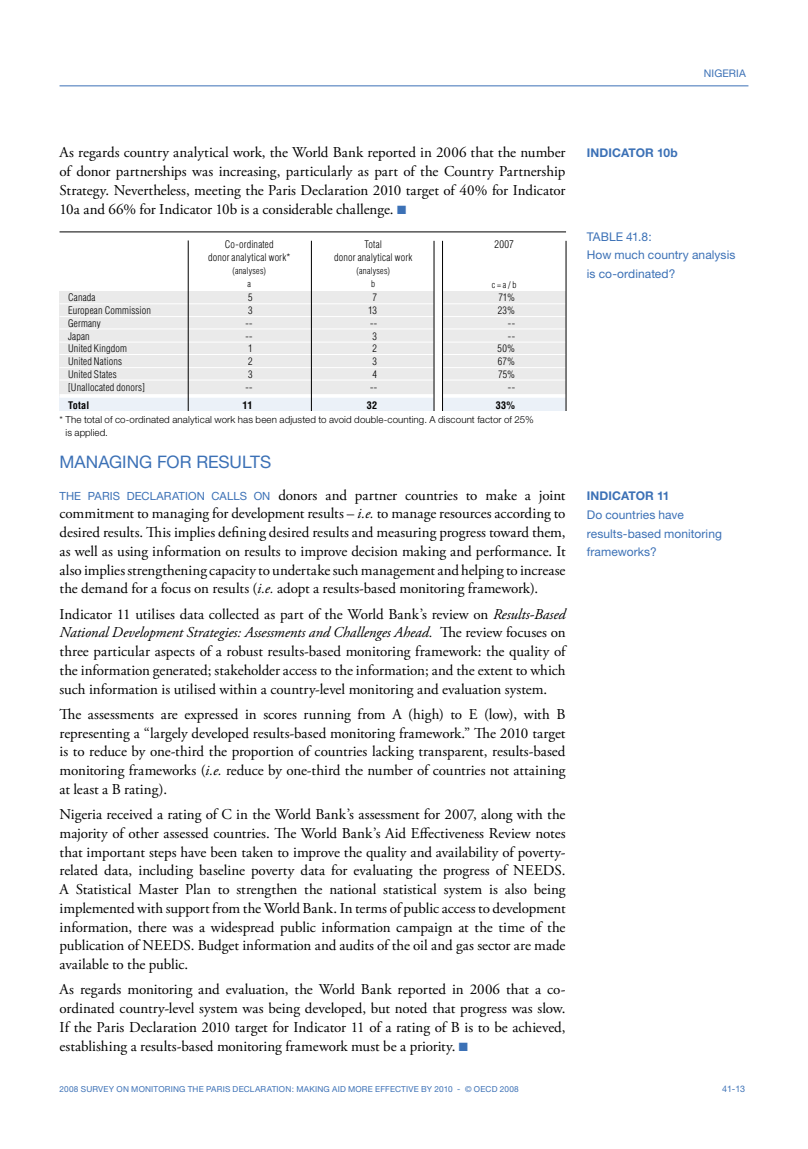
<style>
.page{position:relative;width:808px;height:1149px;background:#fff}
.page>*{position:absolute;margin:0;border:0;box-sizing:border-box;transform-origin:0 0}
.t1{font:17.25px "Helvetica Neue";color:#3c71b6}
.t2{font:15px/18.8px "Adobe Garamond Pro";color:#000;text-align:justify}
.t3{font:12px/18.8px "Helvetica Neue";letter-spacing:.005em;color:#3c71b6}
.t4{font:700 12px "Helvetica Neue";letter-spacing:.01em;color:#3c71b6}
.t5{font:10.5px "Helvetica Neue";letter-spacing:.01em;color:#3c71b6}
.t6{font:300 condensed 10.5px "Helvetica LT Std";color:#000}
.t7{font:300 condensed 10.2px/12.8px "Helvetica LT Std";letter-spacing:.015em;color:#000;text-align:center}
.t8{font:700 condensed 10.2px "Helvetica LT Std";letter-spacing:.025em;color:#000}
.t9{font:300 9.75px/12.8px "Helvetica Neue";letter-spacing:.01em;color:#000}
.t10{font:300 condensed 9px/13.2px "Helvetica LT Std";letter-spacing:.025em;color:#000;text-align:center}
.t11{font:9px "Helvetica Neue";color:#3c71b6}
.t12{font:8.25px "Helvetica Neue";letter-spacing:.025em;color:#3c71b6}
.s1{color:#3c71b6}
.s2{font-family:"Helvetica Neue";font-size:11.25px;color:#3c71b6}
.s3{font-style:italic}
</style>
<div class="page">
<hr style="left:60px;top:85px;width:688px;height:1px;background:#3c71b6">
<hr style="left:60px;top:231px;width:506px;height:1px;background:#000">
<div style="left:60px;top:395px;width:506px;height:20px;background:#ebf1f8"></div>
<div style="left:60px;top:291px;width:506px;height:105px;background:#eaeaea"></div>
<hr style="left:60px;top:316px;width:506px;height:1px;background:#fff">
<hr style="left:60px;top:328px;width:506px;height:1px;background:#fff">
<hr style="left:60px;top:341px;width:506px;height:1px;background:#fff">
<hr style="left:60px;top:354px;width:506px;height:1px;background:#fff">
<hr style="left:60px;top:367px;width:506px;height:1px;background:#fff">
<hr style="left:60px;top:379px;width:506px;height:1px;background:#fff">
<hr style="left:60px;top:303px;width:506px;height:1px;background:#fff">
<hr style="left:60px;top:394px;width:506px;height:3px;background:#fff">
<hr style="left:188px;top:240px;width:1px;height:176px;background:#000">
<hr style="left:311px;top:241px;width:1px;height:175px;background:#000">
<div style="left:434px;top:243px;width:9px;height:173px;background:#fff"></div>
<hr style="left:434px;top:241px;width:1px;height:173px;background:#000">
<hr style="left:442px;top:241px;width:1px;height:173px;background:#000">
<hr style="left:566px;top:241px;width:1px;height:175px;background:#000">
<div style="left:60px;top:411px;width:508px;height:26px;background:#fff"></div>
<p class="t5" style="left:704px;top:67px;width:43px">NIGERIA</p>
<p class="t2" style="left:60px;top:144px;width:507px">As regards country analytical work, the World Bank reported in 2006 that the number of donor partnerships was increasing, particularly as part of the Country Partnership Strategy. Nevertheless, meeting the Paris Declaration 2010 target of 40% for Indicator 10a and 66% for Indicator 10b is a considerable challenge. <span class="s1">■</span></p>
<p class="t7" style="left:208px;top:238px;width:84px">Co-ordinated<br>donor analytical work*</p>
<p class="t10" style="left:232px;top:264px;width:35px">(analyses) a</p>
<p class="t7" style="left:334px;top:238px;width:80px">Total<br>donor analytical work</p>
<p class="t10" style="left:356px;top:264px;width:35px">(analyses) b</p>
<p class="t6" style="left:494px;top:238px;width:21px">2007</p>
<p class="t10" style="left:492px;top:277px;width:26px">c = a / b</p>
<p class="t7" style="left:68px;top:291px;width:29px">Canada</p>
<p class="t7" style="left:248px;top:291px;width:6px">5</p>
<p class="t7" style="left:373px;top:291px;width:6px">7</p>
<p class="t7" style="left:498px;top:291px;width:18px">71%</p>
<p class="t7" style="left:68px;top:304px;width:85px">European Commission</p>
<p class="t7" style="left:248px;top:304px;width:6px">3</p>
<p class="t7" style="left:368px;top:304px;width:10px">13</p>
<p class="t7" style="left:498px;top:304px;width:19px">23%</p>
<p class="t7" style="left:68px;top:316px;width:34px">Germany</p>
<p class="t7" style="left:245px;top:316px;width:9px">--</p>
<p class="t7" style="left:370px;top:316px;width:9px">--</p>
<p class="t7" style="left:508px;top:316px;width:9px">--</p>
<p class="t7" style="left:68px;top:329px;width:23px">Japan</p>
<p class="t7" style="left:245px;top:329px;width:9px">--</p>
<p class="t7" style="left:373px;top:329px;width:6px">3</p>
<p class="t7" style="left:508px;top:329px;width:9px">--</p>
<p class="t7" style="left:68px;top:342px;width:61px">United Kingdom</p>
<p class="t7" style="left:248px;top:342px;width:6px">1</p>
<p class="t7" style="left:373px;top:342px;width:6px">2</p>
<p class="t7" style="left:498px;top:342px;width:19px">50%</p>
<p class="t7" style="left:68px;top:355px;width:55px">United Nations</p>
<p class="t7" style="left:248px;top:355px;width:6px">2</p>
<p class="t7" style="left:373px;top:355px;width:6px">3</p>
<p class="t7" style="left:498px;top:355px;width:19px">67%</p>
<p class="t7" style="left:68px;top:367px;width:50px">United States</p>
<p class="t7" style="left:248px;top:367px;width:6px">3</p>
<p class="t7" style="left:373px;top:367px;width:6px">4</p>
<p class="t7" style="left:498px;top:367px;width:19px">75%</p>
<p class="t7" style="left:68px;top:380px;width:78px">[Unallocated donors]</p>
<p class="t7" style="left:245px;top:380px;width:9px">--</p>
<p class="t7" style="left:370px;top:380px;width:9px">--</p>
<p class="t7" style="left:508px;top:380px;width:9px">--</p>
<p class="t8" style="left:68px;top:398px;width:23px">Total</p>
<p class="t8" style="left:243px;top:398px;width:12px">11</p>
<p class="t8" style="left:367px;top:398px;width:12px">32</p>
<p class="t8" style="left:496px;top:398px;width:21px">33%</p>
<p class="t9" style="left:65px;top:413px;width:470px;text-indent:-6px">* The total of co-ordinated analytical work has been adjusted to avoid double-counting. A discount factor of 25% is applied.</p>
<p class="t1" style="left:60px;top:451px;width:213px">MANAGING FOR RESULTS</p>
<p class="t2" style="left:60px;top:486px;width:507px"><span class="s2">THE PARIS DECLARATION CALLS ON</span> donors and partner countries to make a joint commitment to managing for development results – <span class="s3">i.e.</span> to manage resources according to desired results. This implies defining desired results and measuring progress toward them, as well as using information on results to improve decision making and performance. It also implies strengthening capacity to undertake such management and helping to increase the demand for a focus on results (<span class="s3">i.e.</span> adopt a results-based monitoring framework).</p>
<p class="t2" style="left:60px;top:604px;width:507px">Indicator 11 utilises data collected as part of the World Bank’s review on <span class="s3">Results-Based National Development Strategies: Assessments and Challenges Ahead.</span> The review focuses on three particular aspects of a robust results-based monitoring framework: the quality of the information generated; stakeholder access to the information; and the extent to which such information is utilised within a country-level monitoring and evaluation system.</p>
<p class="t2" style="left:60px;top:705px;width:508px">The assessments are expressed in scores running from A (high) to E (low), with B representing a “largely developed results-based monitoring framework.” The 2010 target is to reduce by one-third the proportion of countries lacking transparent, results-based monitoring frameworks (<span class="s3">i.e.</span> reduce by one-third the number of countries not attaining at least a B rating).</p>
<p class="t2" style="left:60px;top:805px;width:508px">Nigeria received a rating of C in the World Bank’s assessment for 2007, along with the majority of other assessed countries. The World Bank’s Aid Effectiveness Review notes that important steps have been taken to improve the quality and availability of poverty&shy;related data, including baseline poverty data for evaluating the progress of NEEDS.<br>A Statistical Master Plan to strengthen the national statistical system is also being implemented with support from the World Bank. In terms of public access to development information, there was a widespread public information campaign at the time of the publication of NEEDS. Budget information and audits of the oil and gas sector are made available to the public.</p>
<p class="t2" style="left:60px;top:980px;width:508px">As regards monitoring and evaluation, the World Bank reported in 2006 that a co&shy;ordinated country-level system was being developed, but noted that progress was slow.<br>If the Paris Declaration 2010 target for Indicator 11 of a rating of B is to be achieved, establishing a results-based monitoring framework must be a priority. <span class="s1">■</span></p>
<p class="t4" style="left:587px;top:146px;width:92px">INDICATOR 10b</p>
<p class="t3" style="left:587px;top:227px;width:150px">TABLE 41.8:<br>How much country analysis is co-ordinated?</p>
<p class="t4" style="left:587px;top:488px;width:84px">INDICATOR 11</p>
<p class="t3" style="left:587px;top:505px;width:137px">Do countries have results-based monitoring frameworks?</p>
<p class="t12" style="left:60px;top:1083px;width:461px">2008 SURVEY ON MONITORING THE PARIS DECLARATION: MAKING AID MORE EFFECTIVE BY 2010 - © OECD 2008</p>
<p class="t11" style="left:722px;top:1083px;width:25px">41-13</p>
</div>
